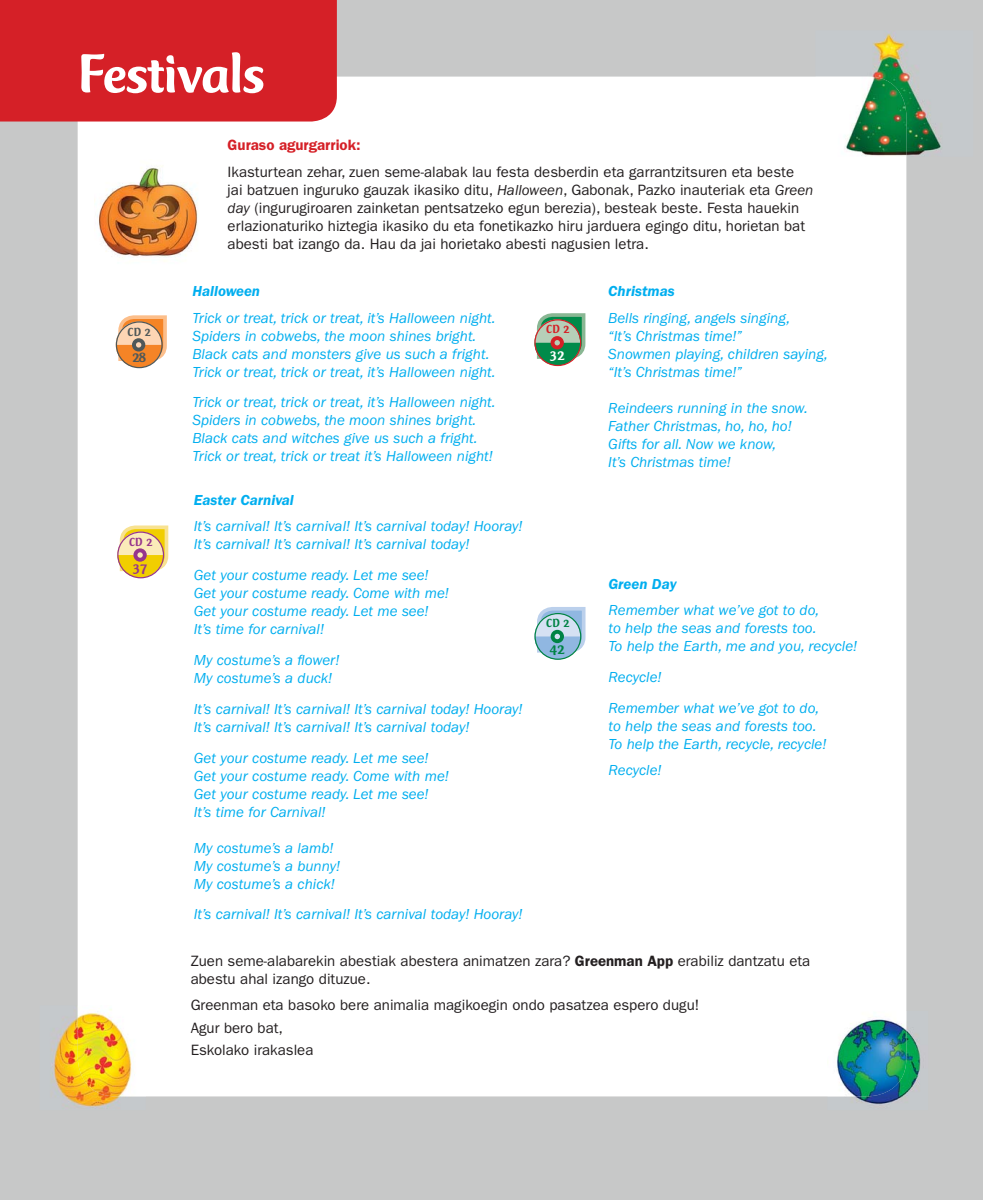
<style>
.page{position:relative;width:983px;height:1200px;background:#fff}
.page>*{position:absolute;margin:0;border:0;box-sizing:border-box;transform-origin:0 0}
.t1{font:500 57px "Club Type Std";letter-spacing:-.01em;color:#fff}
.t2{font:italic 15px/18px "ITC Franklin Gothic Std";color:#00aeef}
.t3{font:15px/18px "ITC Franklin Gothic Std";color:#231f20}
.t4{font:italic 600 15px "ITC Franklin Gothic Std";color:#00aeef}
.t5{font:600 15px "ITC Franklin Gothic Std";color:#d52027}
.t6{font:500 14.7px "Club Type Std";color:#4f5859}
.t7{font:500 14.7px "Club Type Std";color:#fff}
.t8{font:500 14.7px "Club Type Std";color:#96358d}
.t9{font:500 14.7px "Club Type Std";color:#008345}
.t10{font:500 12.15px "Club Type Std";color:#4f5859}
.t11{font:500 12.15px "Club Type Std";color:#d52027}
.t12{font:500 12.15px "Club Type Std";color:#96358d}
.t13{font:500 12.15px "Club Type Std";color:#008345}
.s1{font-style:italic}
.s2{font-weight:600}
</style>
<div class="page">
<div style="left:0;top:0;width:982px;height:1199px;background:#c7c8c8"></div>
<div style="left:78px;top:77px;width:828px;height:1019px;background:#fff;border-radius:38px"></div>
<div style="left:0;top:0;width:337px;height:121px;background:#d52027"></div>
<img style="left:94px;top:166px;width:104px;height:96px">
<div style="left:116px;top:322px;width:45px;height:45px;background:#f58426;border-radius:50%"></div>
<svg style="left:116px;top:315px;width:51px;height:48px"></svg>
<div style="left:116px;top:321px;width:47px;height:47px;border:1px solid #4f5859;border-radius:50%"></div>
<img style="left:815px;top:30px;width:157px;height:127px">
<img style="left:815px;top:77px;width:91px;height:80px">
<div style="left:534px;top:320px;width:46px;height:45px;background:#008b4a;border-radius:50%"></div>
<svg style="left:534px;top:313px;width:52px;height:47px"></svg>
<div style="left:534px;top:319px;width:47px;height:47px;border:1px solid #d52027;border-radius:50%"></div>
<img style="left:39px;top:1005px;width:107px;height:104px">
<img style="left:78px;top:1005px;width:68px;height:91px">
<div style="left:117px;top:532px;width:46px;height:45px;background:#f1ce00;border-radius:50%"></div>
<svg style="left:117px;top:525px;width:52px;height:48px"></svg>
<div style="left:117px;top:531px;width:47px;height:47px;border:1px solid #96358d;border-radius:50%"></div>
<img style="left:827px;top:1010px;width:100px;height:99px">
<img style="left:827px;top:1010px;width:79px;height:86px">
<svg style="left:534px;top:613px;width:46px;height:46px"></svg>
<svg style="left:534px;top:607px;width:52px;height:47px;background:#a9cadd"></svg>
<div style="left:534px;top:612px;width:47px;height:47px;border:1px solid #008345;border-radius:50%"></div>
<h1 class="t1" style="left:78px;top:52px;width:189px">Festivals</h1>
<p class="t10" style="left:128px;top:327px;width:25px">CD 2</p>
<p class="t6" style="left:132px;top:352px;width:15px">28</p>
<p class="t12" style="left:129px;top:537px;width:25px">CD 2</p>
<p class="t8" style="left:133px;top:562px;width:16px">37</p>
<p class="t5" style="left:227px;top:139px;width:134px">Guraso agurgarriok:</p>
<p class="t3" style="left:227px;top:164px;width:587px">Ikasturtean zehar, zuen seme-alabak lau festa desberdin eta garrantzitsuren eta beste<br>jai batzuen inguruko gauzak ikasiko ditu, <span class="s1">Halloween</span>, Gabonak, Pazko inauteriak eta <span class="s1">Green day</span> (ingurugiroaren zainketan pentsatzeko egun berezia), besteak beste. Festa hauekin erlazionaturiko hiztegia ikasiko du eta fonetikazko hiru jarduera egingo ditu, horietan bat abesti bat izango da. Hau da jai horietako abesti nagusien letra.</p>
<p class="t4" style="left:192px;top:282px;width:69px">Halloween</p>
<p class="t2" style="left:192px;top:309px;width:304px">Trick or treat, trick or treat, it’s Halloween night.<br>Spiders in cobwebs, the moon shines bright.<br>Black cats and monsters give us such a fright.<br>Trick or treat, trick or treat, it’s Halloween night.</p>
<p class="t2" style="left:192px;top:394px;width:304px">Trick or treat, trick or treat, it’s Halloween night.<br>Spiders in cobwebs, the moon shines bright.<br>Black cats and witches give us such a fright.<br>Trick or treat, trick or treat it’s Halloween night!</p>
<p class="t4" style="left:194px;top:491px;width:101px">Easter Carnival</p>
<p class="t2" style="left:194px;top:518px;width:330px">It’s carnival! It’s carnival! It’s carnival today! Hooray!<br>It’s carnival! It’s carnival! It’s carnival today!</p>
<p class="t2" style="left:194px;top:567px;width:256px">Get your costume ready. Let me see!<br>Get your costume ready. Come with me!<br>Get your costume ready. Let me see!<br>It’s time for carnival!</p>
<p class="t2" style="left:194px;top:651px;width:147px">My costume’s a flower!<br>My costume’s a duck!</p>
<p class="t2" style="left:194px;top:700px;width:330px">It’s carnival! It’s carnival! It’s carnival today! Hooray!<br>It’s carnival! It’s carnival! It’s carnival today!</p>
<p class="t2" style="left:194px;top:749px;width:256px">Get your costume ready. Let me see!<br>Get your costume ready. Come with me!<br>Get your costume ready. Let me see!<br>It’s time for Carnival!</p>
<p class="t2" style="left:194px;top:839px;width:148px">My costume’s a lamb!<br>My costume’s a bunny!<br>My costume’s a chick!</p>
<p class="t2" style="left:194px;top:906px;width:330px">It’s carnival! It’s carnival! It’s carnival today! Hooray!</p>
<p class="t11" style="left:546px;top:324px;width:25px">CD 2</p>
<p class="t7" style="left:549px;top:349px;width:16px">32</p>
<p class="t13" style="left:546px;top:618px;width:25px">CD 2</p>
<p class="t9" style="left:549px;top:643px;width:16px">42</p>
<p class="t4" style="left:608px;top:282px;width:68px">Christmas</p>
<p class="t2" style="left:608px;top:309px;width:221px">Bells ringing, angels singing,<br>“It’s Christmas time!”<br>Snowmen playing, children saying, “It’s Christmas time!”</p>
<p class="t2" style="left:608px;top:399px;width:201px">Reindeers running in the snow.<br>Father Christmas, ho, ho, ho!<br>Gifts for all. Now we know,<br>It’s Christmas time!</p>
<p class="t4" style="left:608px;top:574px;width:70px">Green Day</p>
<p class="t2" style="left:608px;top:602px;width:250px">Remember what we’ve got to do,<br>to help the seas and forests too.<br>To help the Earth, me and you, recycle!</p>
<p class="t2" style="left:608px;top:662px;width:212px;line-height:30.8px">Recycle!<br>Remember what we’ve got to do,</p>
<p class="t2" style="left:608px;top:717px;width:219px">to help the seas and forests too.<br>To help the Earth, recycle, recycle!</p>
<p class="t2" style="left:608px;top:762px;width:55px">Recycle!</p>
<p class="t3" style="left:191px;top:952px;width:621px">Zuen seme-alabarekin abestiak abestera animatzen zara? <span class="s2">Greenman App</span> erabiliz dantzatu eta abestu ahal izango dituzue.</p>
<p class="t3" style="left:191px;top:995px;width:510px;line-height:22.2px">Greenman eta basoko bere animalia magikoegin ondo pasatzea espero dugu!<br>Agur bero bat,<br>Eskolako irakaslea</p>
</div>
